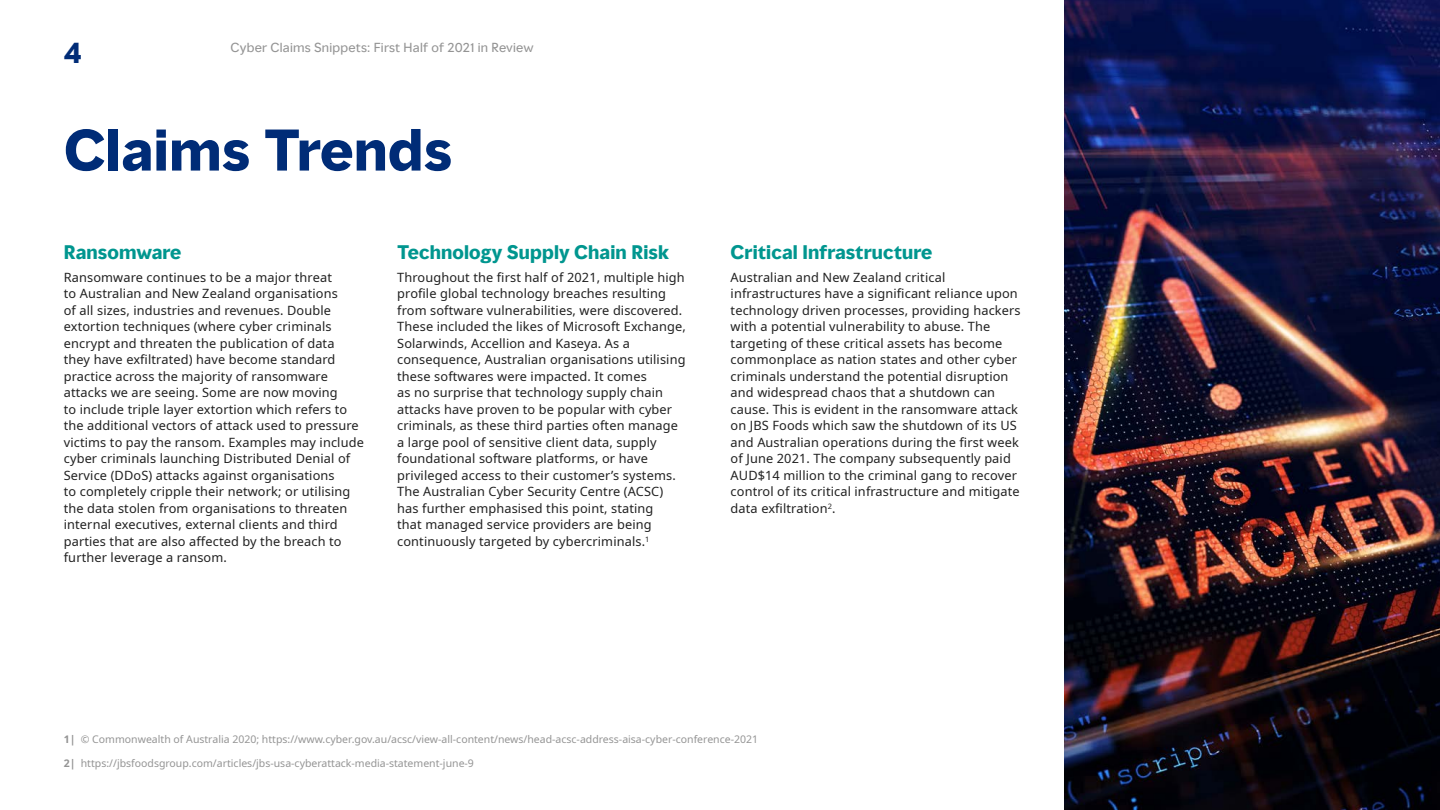
<style>
.page{position:relative;width:1440px;height:810px;background:#fff}
.page>*{position:absolute;margin:0;border:0;box-sizing:border-box;transform-origin:0 0}
.t1{font:700 54px "MMC Display";letter-spacing:.01em;color:#002c77}
.t2{font:700 27px "MMC Display";color:#002c77}
.t3{font:700 18px "MMC Display";letter-spacing:.01em;color:#00968f}
.t4{font:12.75px/16.5px "Noto Sans";letter-spacing:.01em;color:#202020}
.t5{font:12px "MMC Display";letter-spacing:.02em;color:#949494}
.t6{font:10.5px "Noto Sans";color:#949494}
.s1{font-weight:700}
</style>
<div class="page">
<img style="left:1064px;top:0;width:375px;height:810px">
<h2 class="t2" style="left:64px;top:35px;width:19px">4</h2>
<p class="t5" style="left:230px;top:39px;width:305px">Cyber Claims Snippets: First Half of 2021 in Review</p>
<h1 class="t1" style="left:64px;top:115px;width:389px">Claims Trends</h1>
<h3 class="t3" style="left:64px;top:240px;width:119px">Ransomware</h3>
<p class="t4" style="left:64px;top:269px;width:301px">Ransomware continues to be a major threat<br>to Australian and New Zealand organisations<br>of all sizes, industries and revenues. Double extortion techniques (where cyber criminals encrypt and threaten the publication of data they have exfiltrated) have become standard practice across the majority of ransomware attacks we are seeing. Some are now moving<br>to include triple layer extortion which refers to the additional vectors of attack used to pressure victims to pay the ransom. Examples may include cyber criminals launching Distributed Denial of Service (DDoS) attacks against organisations<br>to completely cripple their network; or utilising the data stolen from organisations to threaten internal executives, external clients and third parties that are also affected by the breach to further leverage a ransom.</p>
<h3 class="t3" style="left:397px;top:240px;width:273px">Technology Supply Chain Risk</h3>
<p class="t4" style="left:397px;top:269px;width:290px">Throughout the first half of 2021, multiple high profile global technology breaches resulting from software vulnerabilities, were discovered.<br>These included the likes of Microsoft Exchange, Solarwinds, Accellion and Kaseya. As a consequence, Australian organisations utilising these softwares were impacted. It comes<br>as no surprise that technology supply chain attacks have proven to be popular with cyber criminals, as these third parties often manage a large pool of sensitive client data, supply foundational software platforms, or have privileged access to their customer’s systems.<br>The Australian Cyber Security Centre (ACSC) has further emphasised this point, stating<br>that managed service providers are being continuously targeted by cybercriminals.<sup>1</sup></p>
<h3 class="t3" style="left:730px;top:240px;width:203px">Critical Infrastructure</h3>
<p class="t4" style="left:730px;top:269px;width:291px">Australian and New Zealand critical infrastructures have a significant reliance upon technology driven processes, providing hackers with a potential vulnerability to abuse. The targeting of these critical assets has become commonplace as nation states and other cyber criminals understand the potential disruption and widespread chaos that a shutdown can cause. This is evident in the ransomware attack on JBS Foods which saw the shutdown of its US and Australian operations during the first week of June 2021. The company subsequently paid AUD$14 million to the criminal gang to recover control of its critical infrastructure and mitigate data exfiltration<sup>2</sup>.</p>
<p class="t6" style="left:64px;top:732px;width:695px"><span class="s1">1|</span> © Commonwealth of Australia 2020; https://www.cyber.gov.au/acsc/view-all-content/news/head-acsc-address-aisa-cyber-conference-2021</p>
<p class="t6" style="left:64px;top:756px;width:411px"><span class="s1">2|</span> https://jbsfoodsgroup.com/articles/jbs-usa-cyberattack-media-statement-june-9</p>
</div>
